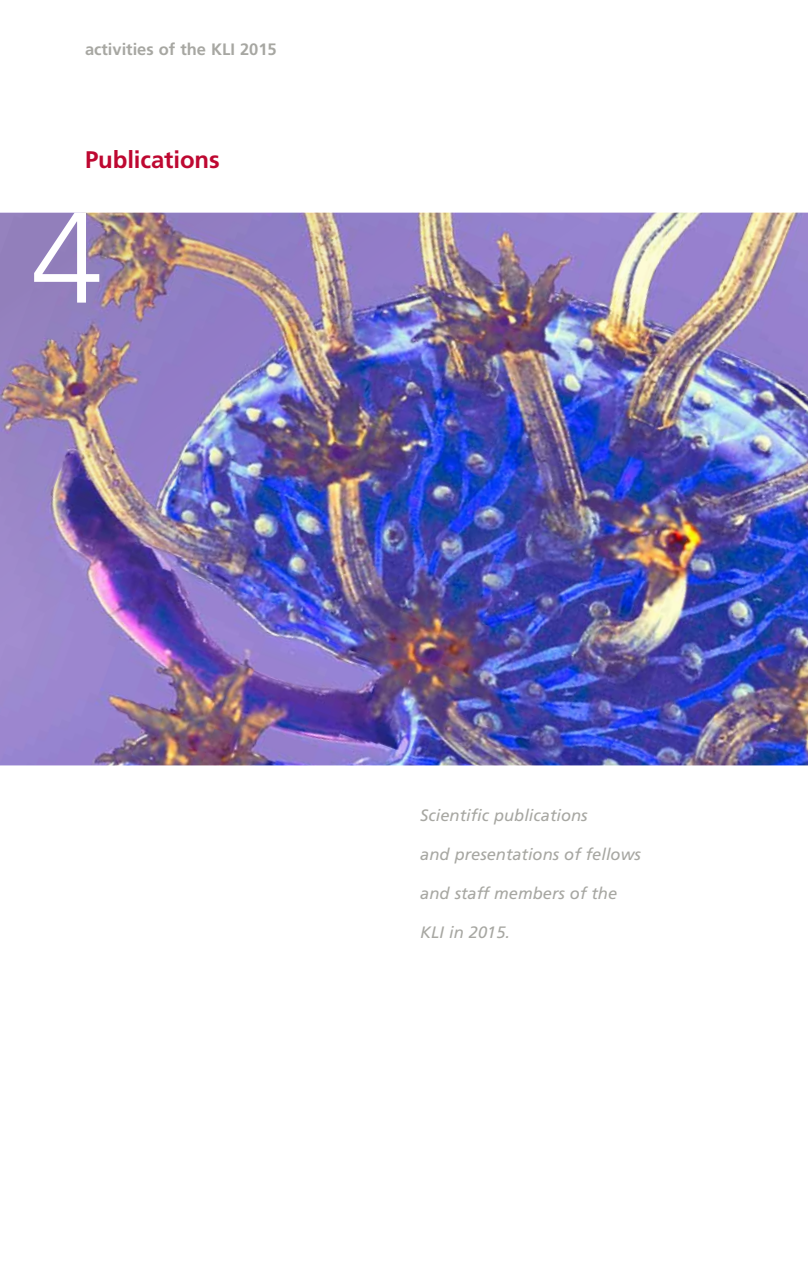
<style>
.page{position:relative;width:808px;height:1263px;background:#fff}
.page>*{position:absolute;margin:0;border:0;box-sizing:border-box;transform-origin:0 0}
.t1{font:300 129px "Frutiger";color:#fff}
.t2{font:700 24px "Frutiger";letter-spacing:-.005em;color:#be0831}
.t3{font:italic 16.5px "Frutiger";color:#a7a7a2}
.t4{font:700 16.5px "Frutiger";color:#a7a7a2}
</style>
<div class="page">
<img style="left:0;top:213px;width:808px;height:553px">
<p class="t4" style="left:85px;top:40px;width:193px">activities of the KLI 2015</p>
<h2 class="t2" style="left:85px;top:145px;width:136px">Publications</h2>
<h1 class="t1" style="left:31px;top:185px;width:73px">4</h1>
<p class="t3" style="left:420px;top:805px;width:169px">Scientific publications</p>
<p class="t3" style="left:420px;top:844px;width:222px">and presentations of fellows</p>
<p class="t3" style="left:420px;top:883px;width:198px">and staff members of the</p>
<p class="t3" style="left:420px;top:922px;width:91px">KLI in 2015.</p>
</div>
